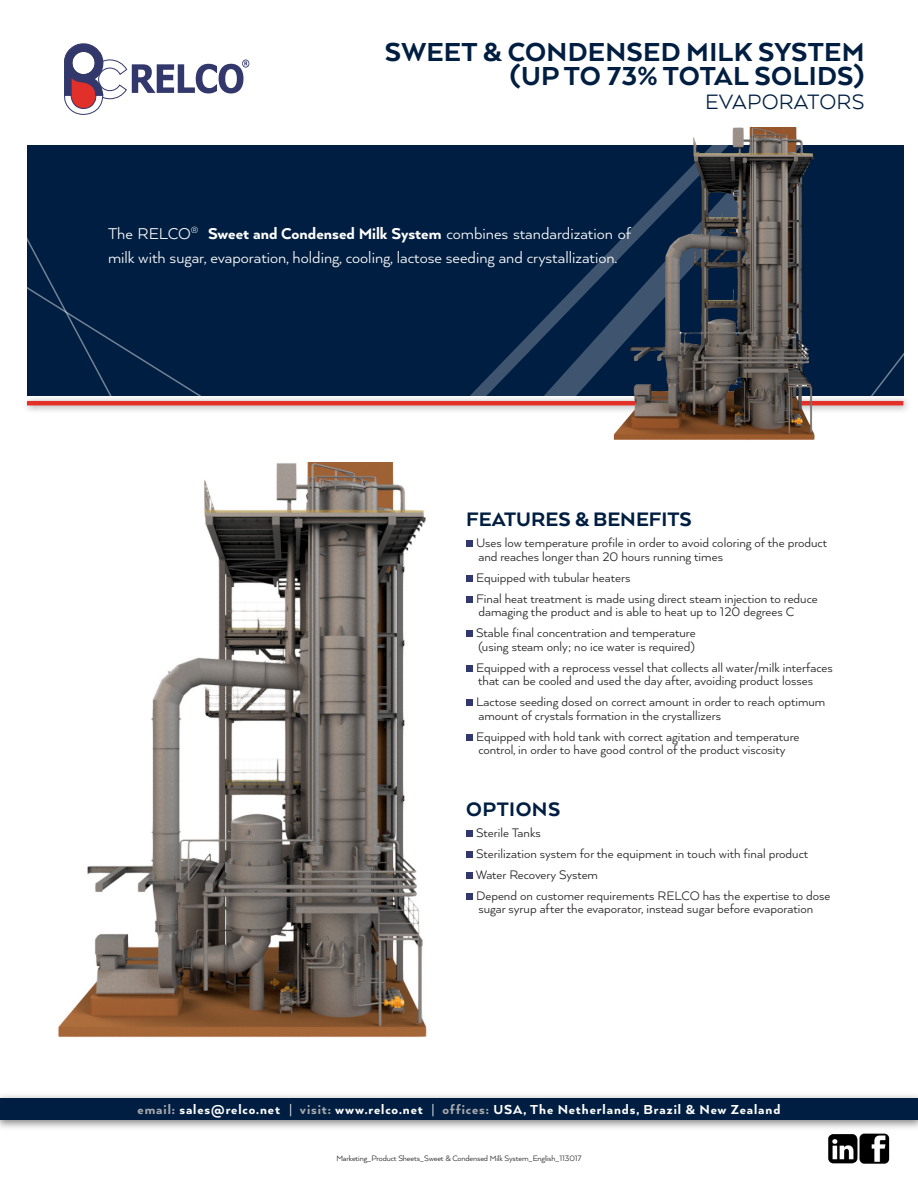
<style>
.page{position:relative;width:918px;height:1188px;background:#fff}
.page>*{position:absolute;margin:0;border:0;box-sizing:border-box;transform-origin:0 0}
.t1{font:800 30px "Arquitecta";letter-spacing:.01em;color:#001e41}
.t2{font:24px "Arquitecta";letter-spacing:.01em;color:#001e41}
.ParaStyle02-Leading{font:800 22.5px "Arquitecta";color:#001e41}
.ParaStyle02-Leading-2{font:800 22.5px "Arquitecta";letter-spacing:.02em;color:#001e41}
.Body{font:18px/24px "Arquitecta";color:#fff}
.t3{font:800 15px "Arquitecta";letter-spacing:.06em;color:#fff}
.ParaStyle02-Leading-3{font:14.25px/13.5px "Arquitecta";color:#231f20}
.ParaStyle02-Leading-4{font:9px "Arquitecta";letter-spacing:-.015em;color:#231f20}
.s1{font-weight:800}
.s2{color:#a8a9ad}
.s3{font-weight:400}
</style>
<div class="page">
<div style="left:27px;top:145px;width:876px;height:251px;background:#001e41"></div>
<svg style="left:471px;top:127px;width:266px;height:268px"></svg>
<svg style="left:27px;top:237px;width:155px;height:158px"></svg>
<div style="left:21px;top:395px;width:891px;height:20px;background:#231f20;opacity:.45"></div>
<hr style="left:27px;top:401px;width:876px;height:4px;background:#e33029">
<img style="left:857px;top:1133px;width:33px;height:31px">
<div style="left:0;top:1092px;width:918px;height:39px;background:#231f20;opacity:.55"></div>
<div style="left:0;top:1099px;width:918px;height:21px;background:#001e41"></div>
<img style="left:828px;top:1134px;width:29px;height:29px">
<svg style="left:64px;top:43px;width:185px;height:72px"></svg>
<img style="left:614px;top:128px;width:201px;height:312px">
<img style="left:58px;top:463px;width:369px;height:574px">
<div style="left:466px;top:540px;width:7px;height:7px;background:#32386b"></div>
<div style="left:466px;top:575px;width:7px;height:7px;background:#32386b"></div>
<div style="left:466px;top:596px;width:7px;height:7px;background:#32386b"></div>
<div style="left:466px;top:630px;width:7px;height:7px;background:#32386b"></div>
<div style="left:466px;top:665px;width:7px;height:7px;background:#32386b"></div>
<div style="left:466px;top:699px;width:7px;height:7px;background:#32386b"></div>
<div style="left:466px;top:734px;width:7px;height:7px;background:#32386b"></div>
<div style="left:466px;top:830px;width:7px;height:7px;background:#32386b"></div>
<div style="left:466px;top:851px;width:7px;height:7px;background:#32386b"></div>
<div style="left:466px;top:872px;width:7px;height:7px;background:#32386b"></div>
<div style="left:466px;top:893px;width:7px;height:7px;background:#32386b"></div>
<p class="t1" style="left:385px;top:33px;width:481px">SWEET &amp; CONDENSED MILK SYSTEM</p>
<p class="t1" style="left:510px;top:57px;width:356px">(UP TO 73% TOTAL SOLIDS)</p>
<p class="t2" style="left:705px;top:87px;width:161px">EVAPORATORS</p>
<p class="Body" style="left:108px;top:220px;width:525px">The RELCO<sup>®</sup> <span class="s1">Sweet and Condensed Milk System</span> combines standardization of milk with sugar, evaporation, holding, cooling, lactose seeding and crystallization.</p>
<p class="ParaStyle02-Leading" style="left:466px;top:506px;width:227px">FEATURES &amp; BENEFITS</p>
<p class="ParaStyle02-Leading-3" style="left:476px;top:536px;width:353px">Uses low temperature profile in order to avoid coloring of the product and reaches longer than 20 hours running times</p>
<p class="ParaStyle02-Leading-3" style="left:476px;top:570px;width:156px">Equipped with tubular heaters</p>
<p class="ParaStyle02-Leading-3" style="left:476px;top:591px;width:343px">Final heat treatment is made using direct steam injection to reduce damaging the product and is able to heat up to 120 degrees C</p>
<p class="ParaStyle02-Leading-3" style="left:476px;top:626px;width:221px">Stable final concentration and temperature (using steam only; no ice water is required)</p>
<p class="ParaStyle02-Leading-3" style="left:476px;top:660px;width:358px">Equipped with a reprocess vessel that collects all water/milk interfaces that can be cooled and used the day after, avoiding product losses</p>
<p class="ParaStyle02-Leading-3" style="left:476px;top:695px;width:351px">Lactose seeding dosed on correct amount in order to reach optimum amount of crystals formation in the crystallizers</p>
<p class="ParaStyle02-Leading-3" style="left:476px;top:729px;width:325px">Equipped with hold tank with correct agitation and temperature control, in order to have good control of the product viscosity</p>
<p class="ParaStyle02-Leading-2" style="left:466px;top:795px;width:96px">OPTIONS</p>
<p class="ParaStyle02-Leading-3" style="left:476px;top:825px;width:66px">Sterile Tanks</p>
<p class="ParaStyle02-Leading-3" style="left:476px;top:846px;width:334px">Sterilization system for the equipment in touch with final product</p>
<p class="ParaStyle02-Leading-3" style="left:476px;top:867px;width:124px">Water Recovery System</p>
<p class="ParaStyle02-Leading-3" style="left:476px;top:888px;width:356px">Depend on customer requirements RELCO has the expertise to dose sugar syrup after the evaporator, instead sugar before evaporation</p>
<p class="t3" style="left:138px;top:1100px;width:644px"><span class="s2">email:</span> sales@relco.net <span class="s3">|</span> <span class="s2">visit:</span> www.relco.net <span class="s3">|</span> <span class="s2">offices:</span> USA, The Netherlands, Brazil &amp; New Zealand</p>
<p class="ParaStyle02-Leading-4" style="left:336px;top:1152px;width:247px">Marketing_Product Sheets_Sweet &amp; Condensed Milk System_English_113017</p>
</div>
